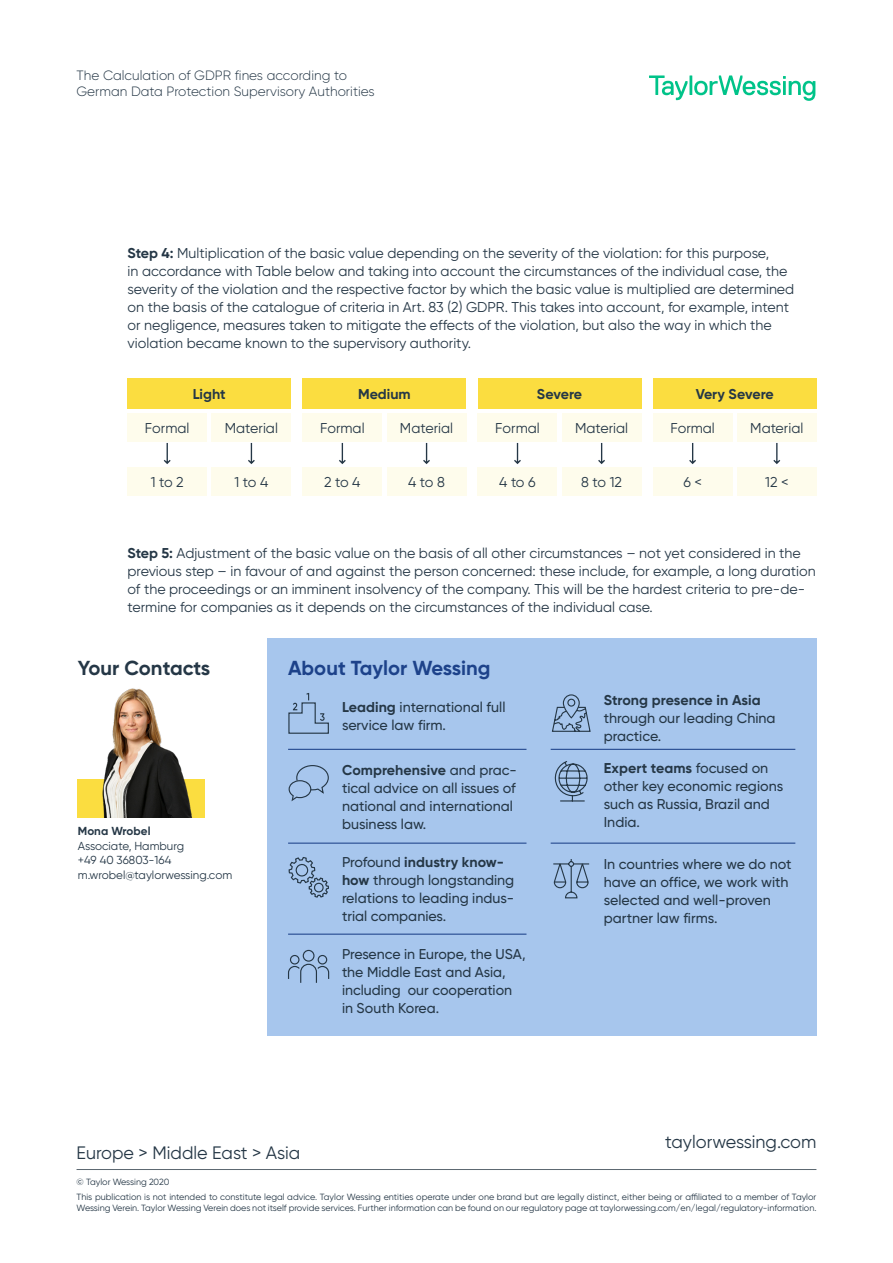
<style>
.page{position:relative;width:893px;height:1263px;background:#fff}
.page>*{position:absolute;margin:0;border:0;box-sizing:border-box;transform-origin:0 0}
.Headline_Grad_2{font:700 20.25px "Gilroy";color:#1d428a}
.Headline_Grad_2-2{font:700 20.25px "Gilroy";color:#253746}
.OFFICES{font:18px "Gilroy";color:#253746}
.WEB_ADDRESS{font:18px "Gilroy";color:#253746}
.Body_text{font:14.25px/18px "Gilroy";color:#253746}
.Bodytext_medium_weiß{font:500 14.25px/18px "Gilroy";color:#253746}
.Body_text-2{font:700 14.25px "Gilroy";color:#253746}
.Kolumnentitel{font:300 13.5px/16.5px "Gilroy";color:#253746}
.Contacts{font:11.7px "Gilroy";color:#253746}
.Contacts-2{font:700 11.7px "Gilroy";letter-spacing:.005em;color:#253746}
.DISCLAIMER{font:9px/10.5px "Gilroy";color:#253746}
.s1{font-weight:700}
</style>
<div class="page">
<svg style="left:649px;top:75px;width:166px;height:26px"></svg>
<hr style="left:77px;top:1169px;width:739px;height:1px;background:#5b6770">
<div style="left:128px;top:378px;width:163px;height:31px;background:#fbdd40"></div>
<div style="left:303px;top:378px;width:163px;height:31px;background:#fbdd40"></div>
<div style="left:478px;top:378px;width:163px;height:31px;background:#fbdd40"></div>
<div style="left:653px;top:378px;width:163px;height:31px;background:#fbdd40"></div>
<div style="left:212px;top:413px;width:79px;height:28px;background:#fefcec"></div>
<div style="left:212px;top:467px;width:79px;height:29px;background:#fefcec"></div>
<div style="left:387px;top:413px;width:79px;height:28px;background:#fefcec"></div>
<div style="left:387px;top:467px;width:79px;height:29px;background:#fefcec"></div>
<div style="left:562px;top:413px;width:79px;height:28px;background:#fefcec"></div>
<div style="left:562px;top:467px;width:79px;height:29px;background:#fefcec"></div>
<div style="left:737px;top:413px;width:79px;height:28px;background:#fefcec"></div>
<div style="left:737px;top:467px;width:79px;height:29px;background:#fefcec"></div>
<div style="left:128px;top:413px;width:79px;height:28px;background:#fefcec"></div>
<div style="left:128px;top:467px;width:79px;height:29px;background:#fefcec"></div>
<div style="left:303px;top:413px;width:79px;height:28px;background:#fefcec"></div>
<div style="left:303px;top:467px;width:79px;height:29px;background:#fefcec"></div>
<div style="left:478px;top:413px;width:79px;height:28px;background:#fefcec"></div>
<div style="left:478px;top:467px;width:79px;height:29px;background:#fefcec"></div>
<div style="left:653px;top:413px;width:79px;height:28px;background:#fefcec"></div>
<div style="left:653px;top:467px;width:79px;height:29px;background:#fefcec"></div>
<svg style="left:163px;top:443px;width:8px;height:21px"></svg>
<svg style="left:248px;top:442px;width:7px;height:22px"></svg>
<svg style="left:339px;top:442px;width:7px;height:22px"></svg>
<svg style="left:423px;top:442px;width:7px;height:22px"></svg>
<svg style="left:514px;top:442px;width:7px;height:22px"></svg>
<svg style="left:598px;top:442px;width:7px;height:22px"></svg>
<svg style="left:689px;top:442px;width:7px;height:22px"></svg>
<svg style="left:773px;top:443px;width:8px;height:21px"></svg>
<div style="left:267px;top:638px;width:549px;height:397px;background:#a7c6ed"></div>
<hr style="left:288px;top:749px;width:238px;height:1px;background:#1d428a">
<hr style="left:288px;top:843px;width:238px;height:1px;background:#1d428a">
<hr style="left:288px;top:934px;width:238px;height:1px;background:#1d428a">
<hr style="left:551px;top:749px;width:244px;height:1px;background:#1d428a">
<hr style="left:551px;top:843px;width:244px;height:1px;background:#1d428a">
<svg style="left:288px;top:693px;width:41px;height:41px"></svg>
<svg style="left:289px;top:765px;width:40px;height:36px"></svg>
<svg style="left:288px;top:857px;width:41px;height:41px"></svg>
<svg style="left:288px;top:949px;width:42px;height:34px"></svg>
<svg style="left:554px;top:761px;width:34px;height:41px"></svg>
<svg style="left:553px;top:859px;width:37px;height:40px"></svg>
<svg style="left:551px;top:694px;width:40px;height:38px"></svg>
<div style="left:568px;top:699px;width:7px;height:7px;background:#a7c6ed;border-radius:50%"></div>
<div style="left:567px;top:699px;width:8px;height:8px;border:1px solid #253746;border-radius:50%"></div>
<img style="left:78px;top:688px;width:125px;height:129px">
<p class="Kolumnentitel" style="left:77px;top:67px;width:300px">The Calculation of GDPR fines according to<br>German Data Protection Supervisory Authorities</p>
<p class="Body_text" style="left:128px;top:244px;width:668px"><span class="s1">Step 4:</span> Multiplication of the basic value depending on the severity of the violation: for this purpose,<br>in accordance with Table below and taking into account the circumstances of the individual case, the severity of the violation and the respective factor by which the basic value is multiplied are determined on the basis of the catalogue of criteria in Art. 83 (2) GDPR. This takes into account, for example, intent or negligence, measures taken to mitigate the effects of the violation, but also the way in which the violation became known to the supervisory authority.</p>
<p class="Body_text-2" style="left:193px;top:385px;width:35px">Light</p>
<p class="Body_text-2" style="left:358px;top:385px;width:54px">Medium</p>
<p class="Body_text-2" style="left:537px;top:385px;width:47px">Severe</p>
<p class="Body_text-2" style="left:696px;top:385px;width:80px">Very Severe</p>
<p class="Body_text" style="left:225px;top:419px;width:55px">Material</p>
<p class="Body_text" style="left:145px;top:419px;width:46px">Formal</p>
<p class="Body_text" style="left:320px;top:419px;width:46px">Formal</p>
<p class="Body_text" style="left:400px;top:419px;width:55px">Material</p>
<p class="Body_text" style="left:495px;top:419px;width:46px">Formal</p>
<p class="Body_text" style="left:575px;top:419px;width:55px">Material</p>
<p class="Body_text" style="left:670px;top:419px;width:46px">Formal</p>
<p class="Body_text" style="left:750px;top:419px;width:55px">Material</p>
<p class="Body_text" style="left:151px;top:473px;width:35px">1 to 2</p>
<p class="Body_text" style="left:234px;top:473px;width:35px">1 to 4</p>
<p class="Body_text" style="left:324px;top:473px;width:38px">2 to 4</p>
<p class="Body_text" style="left:408px;top:473px;width:38px">4 to 8</p>
<p class="Body_text" style="left:499px;top:473px;width:38px">4 to 6</p>
<p class="Body_text" style="left:581px;top:473px;width:42px">8 to 12</p>
<p class="Body_text" style="left:683px;top:473px;width:20px">6 &lt;</p>
<p class="Body_text" style="left:765px;top:473px;width:25px">12 &lt;</p>
<p class="Body_text" style="left:128px;top:544px;width:689px"><span class="s1">Step 5:</span> Adjustment of the basic value on the basis of all other circumstances – not yet considered in the previous step – in favour of and against the person concerned: these include, for example, a long duration of the proceedings or an imminent insolvency of the company. This will be the hardest criteria to pre-de&shy;termine for companies as it depends on the circumstances of the individual case.</p>
<p class="Headline_Grad_2-2" style="left:78px;top:655px;width:134px">Your Contacts</p>
<p class="Headline_Grad_2" style="left:288px;top:655px;width:204px">About Taylor Wessing</p>
<p class="Bodytext_medium_weiß" style="left:342px;top:698px;width:165px"><span class="s1">Leading</span> international full service law firm.</p>
<p class="Bodytext_medium_weiß" style="left:604px;top:691px;width:173px"><span class="s1">Strong presence in Asia </span>through our leading China practice.</p>
<p class="Contacts-2" style="left:78px;top:824px;width:74px">Mona Wrobel</p>
<p class="Contacts" style="left:78px;top:838px;width:108px">Associate, Hamburg</p>
<p class="Contacts" style="left:78px;top:853px;width:95px">+49 40 36803-164</p>
<p class="Contacts" style="left:78px;top:868px;width:156px">m.wrobel@taylorwessing.com</p>
<p class="Bodytext_medium_weiß" style="left:342px;top:761px;width:176px"><span class="s1">Comprehensive</span> and prac&shy;tical advice on all issues of national and international business law.</p>
<p class="Bodytext_medium_weiß" style="left:604px;top:759px;width:181px"><span class="s1">Expert teams</span> focused on other key economic regions such as Russia, Brazil and<br>India.</p>
<p class="Bodytext_medium_weiß" style="left:342px;top:853px;width:174px">Profound <span class="s1">industry know&shy;how</span> through longstanding relations to leading indus&shy;trial companies.</p>
<p class="Bodytext_medium_weiß" style="left:342px;top:945px;width:185px">Presence in Europe, the USA, the Middle East and Asia, including our cooperation in South Korea.</p>
<p class="Bodytext_medium_weiß" style="left:604px;top:855px;width:189px">In countries where we do not have an office, we work with selected and well-proven partner law firms.</p>
<p class="WEB_ADDRESS" style="left:665px;top:1130px;width:153px">taylorwessing.com</p>
<p class="OFFICES" style="left:77px;top:1141px;width:225px">Europe &gt; Middle East &gt; Asia</p>
<p class="DISCLAIMER" style="left:77px;top:1177px;width:94px">© Taylor Wessing 2020</p>
<p class="DISCLAIMER" style="left:77px;top:1191px;width:741px">This publication is not intended to constitute legal advice. Taylor Wessing entities operate under one brand but are legally distinct, either being or affiliated to a member of Taylor<br>Wessing Verein. Taylor Wessing Verein does not itself provide services. Further information can be found on our regulatory page at taylorwessing.com/en/legal/regulatory-information.</p>
</div>
